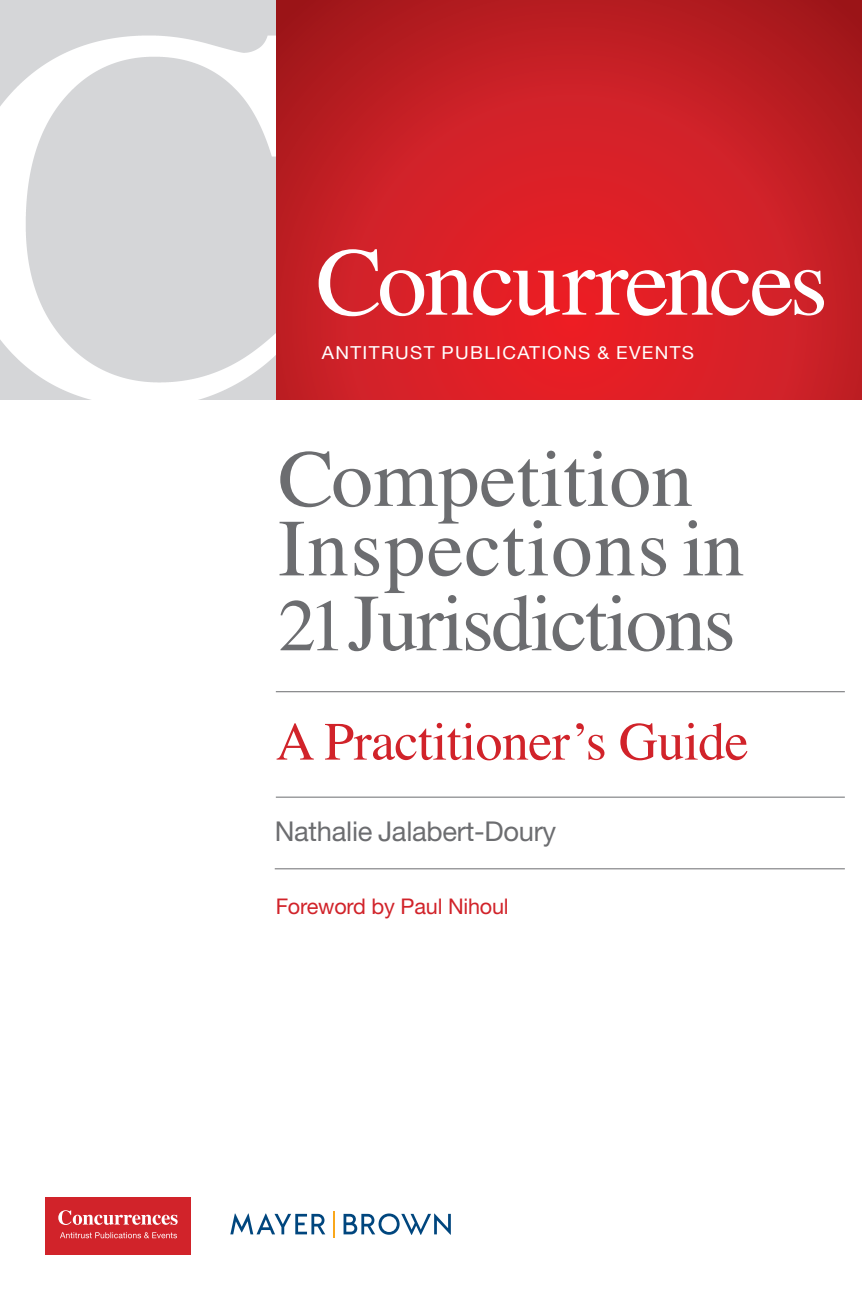
<style>
.page{position:relative;width:862px;height:1299px;background:#fff}
.page>*{position:absolute;margin:0;border:0;box-sizing:border-box;transform-origin:0 0}
.t1{font:97px "Times";letter-spacing:-.03em;color:#fff}
.t2{font:81px/72.2px "Times";color:#6c6d70}
.t3{font:53.8px "Times";letter-spacing:-.01em;color:#d1232a}
.t4{font:27.4px "Helvetica Neue LT";letter-spacing:-.01em;color:#6c6d70}
.t5{font:21.6px "Helvetica Neue LT";letter-spacing:-.01em;color:#d1232a}
.t6{font:18px "Helvetica Neue LT";letter-spacing:.07em;color:#fff;scale:1.05 1}
.s1{font-size:74px}
</style>
<div class="page">
<img style="left:0;top:4px;width:277px;height:395px">
<svg style="left:277px;top:0;width:585px;height:399px;background:#cb1e24"></svg>
<div style="left:45px;top:1196px;width:146px;height:58px;background:#d1232a"></div>
<svg style="left:58px;top:1210px;width:120px;height:14px"></svg>
<svg style="left:60px;top:1232px;width:117px;height:6px"></svg>
<svg style="left:230px;top:1213px;width:95px;height:21px"></svg>
<svg style="left:343px;top:1213px;width:108px;height:21px"></svg>
<svg style="left:334px;top:1211px;width:1px;height:26px"></svg>
<hr style="left:276px;top:796px;width:569px;height:1px;background:#6c6d70">
<hr style="left:276px;top:691px;width:569px;height:1px;background:#6c6d70">
<hr style="left:275px;top:868px;width:570px;height:1px;background:#6c6d70">
<p class="t1" style="left:316px;top:191px;width:513px">Concurrences</p>
<p class="t6" style="left:322px;top:342px;width:356px">ANTITRUST PUBLICATIONS &amp; EVENTS</p>
<p class="t2" style="left:278px;top:435px;width:468px">Competition<br>Inspections in<br><span class="s1">21</span> Jurisdictions</p>
<p class="t3" style="left:276px;top:691px;width:474px">A Practitioner’s Guide</p>
<p class="t4" style="left:275px;top:814px;width:283px">Nathalie Jalabert-Doury</p>
<p class="t5" style="left:276px;top:893px;width:234px">Foreword by Paul Nihoul</p>
</div>
